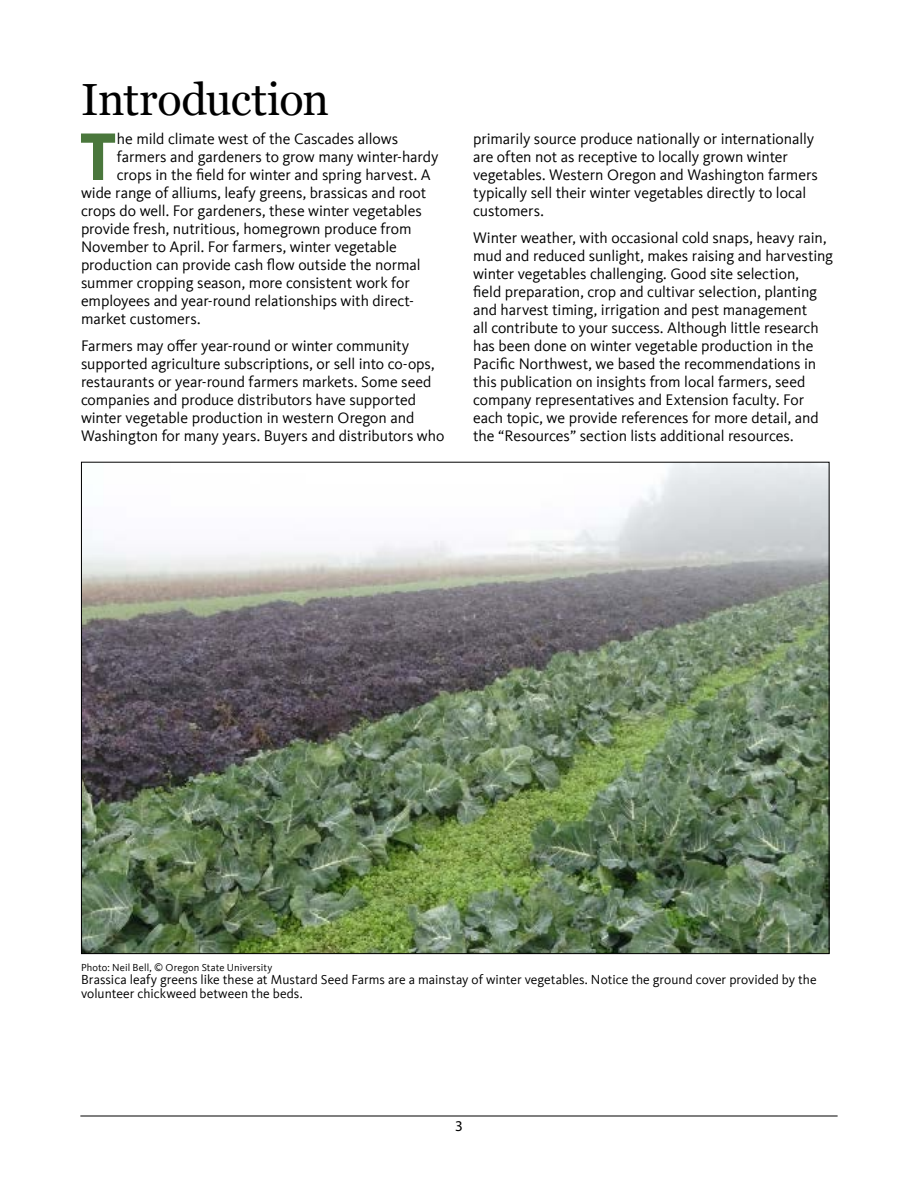
<style>
.page{position:relative;width:918px;height:1188px;background:#fff}
.page>*{position:absolute;margin:0;border:0;box-sizing:border-box;transform-origin:0 0}
.Body_Text1_dropcap{font:900 69.75px "Stratum 2";color:#4a773c}
.Chapter_Title{font:45px "Georgia";letter-spacing:-.01em;color:#000}
.Body_Text1{font:15.75px/18px "Kievit Offc";letter-spacing:-.005em;color:#000}
.Body_Text1_dropcap-2{font:15.75px "Kievit Offc";letter-spacing:-.005em;color:#000}
.t1{font:15px "Myriad Pro";color:#000}
.t2{font:13.5px/13.5px "Kievit Offc";color:#000}
.Credit{font:10.5px "Kievit Offc";letter-spacing:.005em;color:#000}
.s1{font-style:italic}
</style>
<div class="page">
<hr style="left:80px;top:1116px;width:758px;height:1px;background:#000">
<img style="left:83px;top:464px;width:745px;height:488px">
<p class="Chapter_Title" style="left:81px;top:67px;width:250px">Introduction</p>
<p class="Body_Text1_dropcap" style="left:79px;top:106px;width:39px">T</p>
<p class="Body_Text1_dropcap-2" style="left:117px;top:130px;width:283px">he mild climate west of the Cascades allows</p>
<p class="Body_Text1_dropcap-2" style="left:117px;top:148px;width:323px">farmers and gardeners to grow many winter-hardy</p>
<p class="Body_Text1_dropcap-2" style="left:117px;top:166px;width:315px">crops in the field for winter and spring harvest. A</p>
<p class="Body_Text1_dropcap-2" style="left:81px;top:184px;width:347px">wide range of alliums, leafy greens, brassicas and root</p>
<p class="Body_Text1_dropcap-2" style="left:81px;top:202px;width:342px">crops do well. For gardeners, these winter vegetables</p>
<p class="Body_Text1_dropcap-2" style="left:81px;top:220px;width:332px">provide fresh, nutritious, homegrown produce from</p>
<p class="Body_Text1_dropcap-2" style="left:81px;top:238px;width:317px">November to April. For farmers, winter vegetable</p>
<p class="Body_Text1_dropcap-2" style="left:81px;top:256px;width:341px">production can provide cash flow outside the normal</p>
<p class="Body_Text1_dropcap-2" style="left:81px;top:274px;width:330px">summer cropping season, more consistent work for</p>
<p class="Body_Text1_dropcap-2" style="left:81px;top:292px;width:335px">employees and year-round relationships with direct-</p>
<p class="Body_Text1_dropcap-2" style="left:81px;top:310px;width:121px">market customers.</p>
<p class="Body_Text1" style="left:81px;top:337px;width:365px">Farmers may offer year-round or winter community supported agriculture subscriptions, or sell into co-ops, restaurants or year-round farmers markets. Some seed companies and produce distributors have supported winter vegetable production in western Oregon and Washington for many years. Buyers and distributors who</p>
<p class="Body_Text1" style="left:473px;top:130px;width:346px">primarily source produce nationally or internationally are often not as receptive to locally grown winter vegetables. Western Oregon and Washington farmers typically sell their winter vegetables directly to local customers.</p>
<p class="Body_Text1" style="left:473px;top:229px;width:362px">Winter weather, with occasional cold snaps, heavy rain, mud and reduced sunlight, makes raising and harvesting winter vegetables challenging. Good site selection,<br>field preparation, crop and cultivar selection, planting and harvest timing, irrigation and pest management<br>all contribute to your success<span class="s1">.</span> Although little research has been done on winter vegetable production in the Pacific Northwest, we based the recommendations in this publication on insights from local farmers, seed company representatives and Extension faculty. For each topic, we provide references for more detail, and the “Resources” section lists additional resources.</p>
<p class="Credit" style="left:81px;top:962px;width:193px">Photo: Neil Bell, © Oregon State University</p>
<p class="t2" style="left:81px;top:973px;width:737px">Brassica leafy greens like these at Mustard Seed Farms are a mainstay of winter vegetables. Notice the ground cover provided by the volunteer chickweed between the beds.</p>
<p class="t1" style="left:455px;top:1117px;width:9px">3</p>
</div>
